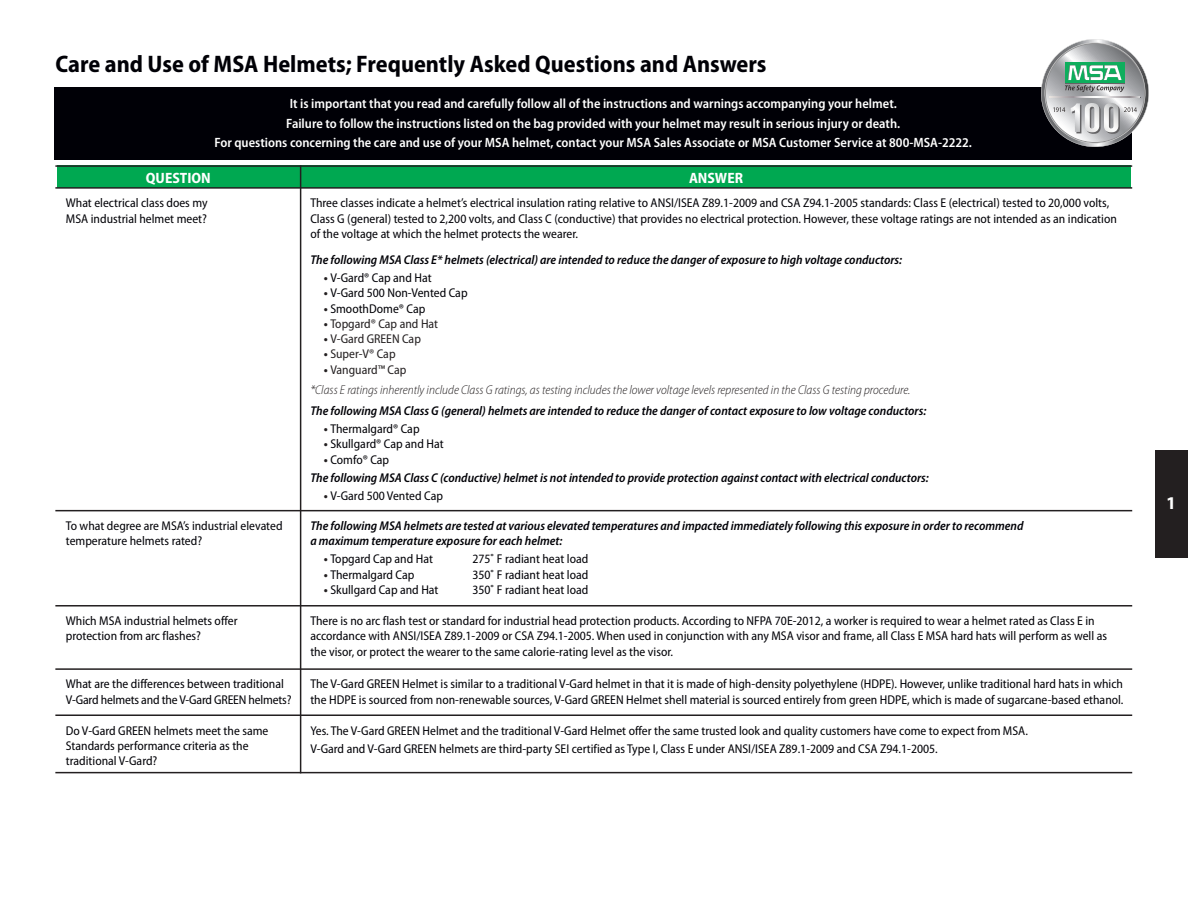
<style>
.page{position:relative;width:1188px;height:918px;background:#fff}
.page>*{position:absolute;margin:0;border:0;box-sizing:border-box;transform-origin:0 0}
.t1{font:700 semi-condensed 24px "Myriad Pro";color:#000006}
.t2{font:700 18px "Myriad Pro";color:#fff}
.t3{font:700 semi-condensed 15px "Myriad Pro";color:#fff}
.t4{font:600 semi-condensed 13.5px/19.5px "Myriad Pro";color:#fff;text-align:center}
.t5{font:semi-condensed 12.75px/15.3px "Myriad Pro";color:#000006}
.t6{font:italic 600 semi-condensed 12.75px/18px "Myriad Pro";color:#000006}
.t7{font:italic 300 semi-condensed 12.75px/20.7px "Myriad Pro";color:#231f20}
.t8{font:semi-condensed 12.75px "Myriad Pro";color:#231f20}
.s1{font-weight:700;color:#231f20}
.s2{font-weight:700}
.s3{font-weight:700;font-style:normal}
.s4{font-weight:400;font-style:normal}
.s5{font-weight:700;font-style:normal;color:#231f20}
</style>
<div class="page">
<div style="left:54px;top:87px;width:1078px;height:72px;background:#000006"></div>
<div style="left:57px;top:165px;width:244px;height:23px;background:#00a851"></div>
<div style="left:301px;top:165px;width:830px;height:23px;background:#00a851"></div>
<hr style="left:300px;top:165px;width:1px;height:608px;background:#231f20">
<hr style="left:55px;top:165px;width:1077px;height:2px;background:#231f20">
<hr style="left:55px;top:187px;width:1077px;height:2px;background:#231f20">
<hr style="left:55px;top:510px;width:1077px;height:1px;background:#231f20">
<hr style="left:55px;top:605px;width:1077px;height:2px;background:#231f20">
<hr style="left:55px;top:668px;width:1077px;height:2px;background:#231f20">
<hr style="left:55px;top:714px;width:1077px;height:2px;background:#231f20">
<hr style="left:55px;top:772px;width:1077px;height:1px;background:#231f20">
<svg style="left:1041px;top:39px;width:108px;height:108px"></svg>
<img style="left:1050px;top:97px;width:90px;height:1px">
<div style="left:1155px;top:450px;width:33px;height:108px;background:#231f20"></div>
<h1 class="t1" style="left:56px;top:55px;width:713px">Care and Use of MSA Helmets; Frequently Asked Questions and Answers</h1>
<p class="t4" style="left:214px;top:95px;width:759px">It is important that you read and carefully follow all of the instructions and warnings accompanying your helmet.<br>Failure to follow the instructions listed on the bag provided with your helmet may result in serious injury or death.<br>For questions concerning the care and use of your MSA helmet, contact your MSA Sales Associate or MSA Customer Service at 800-MSA-2222.</p>
<p class="t3" style="left:146px;top:172px;width:66px">QUESTION</p>
<p class="t3" style="left:689px;top:172px;width:56px">ANSWER</p>
<p class="t5" style="left:66px;top:196px;width:143px">What electrical class does my<br>MSA industrial helmet meet?</p>
<p class="t5" style="left:310px;top:196px;width:808px">Three classes indicate a helmet’s electrical insulation rating relative to ANSI/ISEA Z89.1-2009 and CSA Z94.1-2005 standards: Class E (electrical) tested to 20,000 volts,<br>Class G (general) tested to 2,200 volts, and Class C (conductive) that provides no electrical protection. However, these voltage ratings are not intended as an indication of the voltage at which the helmet protects the wearer.</p>
<p class="t6" style="left:310px;top:252px;width:593px">The following MSA Class E* helmets (electrical) are intended to reduce the danger of exposure to high voltage conductors:</p>
<p class="t5" style="left:324px;top:271px;width:109px"><span class="s1">•</span> V-Gard® Cap and Hat</p>
<p class="t5" style="left:324px;top:286px;width:145px"><span class="s1">•</span> V-Gard 500 Non-Vented Cap</p>
<p class="t5" style="left:324px;top:302px;width:103px"><span class="s1">•</span> SmoothDome® Cap</p>
<p class="t8" style="left:324px;top:319px;width:116px"><span class="s2">•</span> Topgard® Cap and Hat</p>
<p class="t8" style="left:324px;top:334px;width:99px"><span class="s2">•</span> V-Gard GREEN Cap</p>
<p class="t8" style="left:324px;top:349px;width:73px"><span class="s2">•</span> Super-V® Cap</p>
<p class="t7" style="left:310px;top:360px;width:602px;text-indent:14px"><span class="s3">•</span> <span class="s4">Vanguard™ Cap<br></span>*Class E ratings inherently include Class G ratings, as testing includes the lower voltage levels represented in the Class G testing procedure.</p>
<p class="t6" style="left:310px;top:403px;width:617px">The following MSA Class G (general) helmets are intended to reduce the danger of contact exposure to low voltage conductors:</p>
<p class="t5" style="left:324px;top:422px;width:97px"><span class="s1">•</span> Thermalgard® Cap</p>
<p class="t5" style="left:324px;top:438px;width:121px"><span class="s1">•</span> Skullgard® Cap and Hat</p>
<p class="t6" style="left:310px;top:451px;width:620px;text-indent:14px"><span class="s5">•</span> <span class="s4">Comfo® Cap<br></span>The following MSA Class C (conductive) helmet is not intended to provide protection against contact with electrical conductors:</p>
<p class="t5" style="left:324px;top:489px;width:121px"><span class="s1">•</span> V-Gard 500 Vented Cap</p>
<p class="t5" style="left:66px;top:519px;width:218px">To what degree are MSA’s industrial elevated temperature helmets rated?</p>
<p class="t6" style="left:310px;top:519px;width:715px;line-height:15.3px">The following MSA helmets are tested at various elevated temperatures and impacted immediately following this exposure in order to recommend a maximum temperature exposure for each helmet:</p>
<p class="t5" style="left:324px;top:552px;width:111px"><span class="s1">•</span> Topgard Cap and Hat</p>
<p class="t5" style="left:472px;top:552px;width:117px">275˚ F radiant heat load</p>
<p class="t5" style="left:324px;top:568px;width:92px"><span class="s1">•</span> Thermalgard Cap</p>
<p class="t5" style="left:472px;top:568px;width:117px">350˚ F radiant heat load</p>
<p class="t5" style="left:324px;top:583px;width:116px"><span class="s1">•</span> Skullgard Cap and Hat</p>
<p class="t5" style="left:472px;top:583px;width:117px">350˚ F radiant heat load</p>
<p class="t5" style="left:66px;top:614px;width:173px">Which MSA industrial helmets offer protection from arc flashes?</p>
<p class="t5" style="left:310px;top:614px;width:798px">There is no arc flash test or standard for industrial head protection products. According to NFPA 70E-2012, a worker is required to wear a helmet rated as Class E in accordance with ANSI/ISEA Z89.1-2009 or CSA Z94.1-2005. When used in conjunction with any MSA visor and frame, all Class E MSA hard hats will perform as well as the visor, or protect the wearer to the same calorie-rating level as the visor.</p>
<p class="t5" style="left:66px;top:678px;width:227px">What are the differences between traditional<br>V-Gard helmets and the V-Gard GREEN helmets?</p>
<p class="t5" style="left:310px;top:678px;width:815px">The V-Gard GREEN Helmet is similar to a traditional V-Gard helmet in that it is made of high-density polyethylene (HDPE). However, unlike traditional hard hats in which the HDPE is sourced from non-renewable sources, V-Gard GREEN Helmet shell material is sourced entirely from green HDPE, which is made of sugarcane-based ethanol.</p>
<p class="t5" style="left:66px;top:724px;width:204px">Do V-Gard GREEN helmets meet the same<br>Standards performance criteria as the traditional V-Gard?</p>
<p class="t5" style="left:310px;top:722px;width:719px;line-height:18px">Yes. The V-Gard GREEN Helmet and the traditional V-Gard Helmet offer the same trusted look and quality customers have come to expect from MSA.<br>V-Gard and V-Gard GREEN helmets are third-party SEI certified as Type I, Class E under ANSI/ISEA Z89.1-2009 and CSA Z94.1-2005.</p>
<h2 class="t2" style="left:1166px;top:496px;width:11px">1</h2>
</div>
